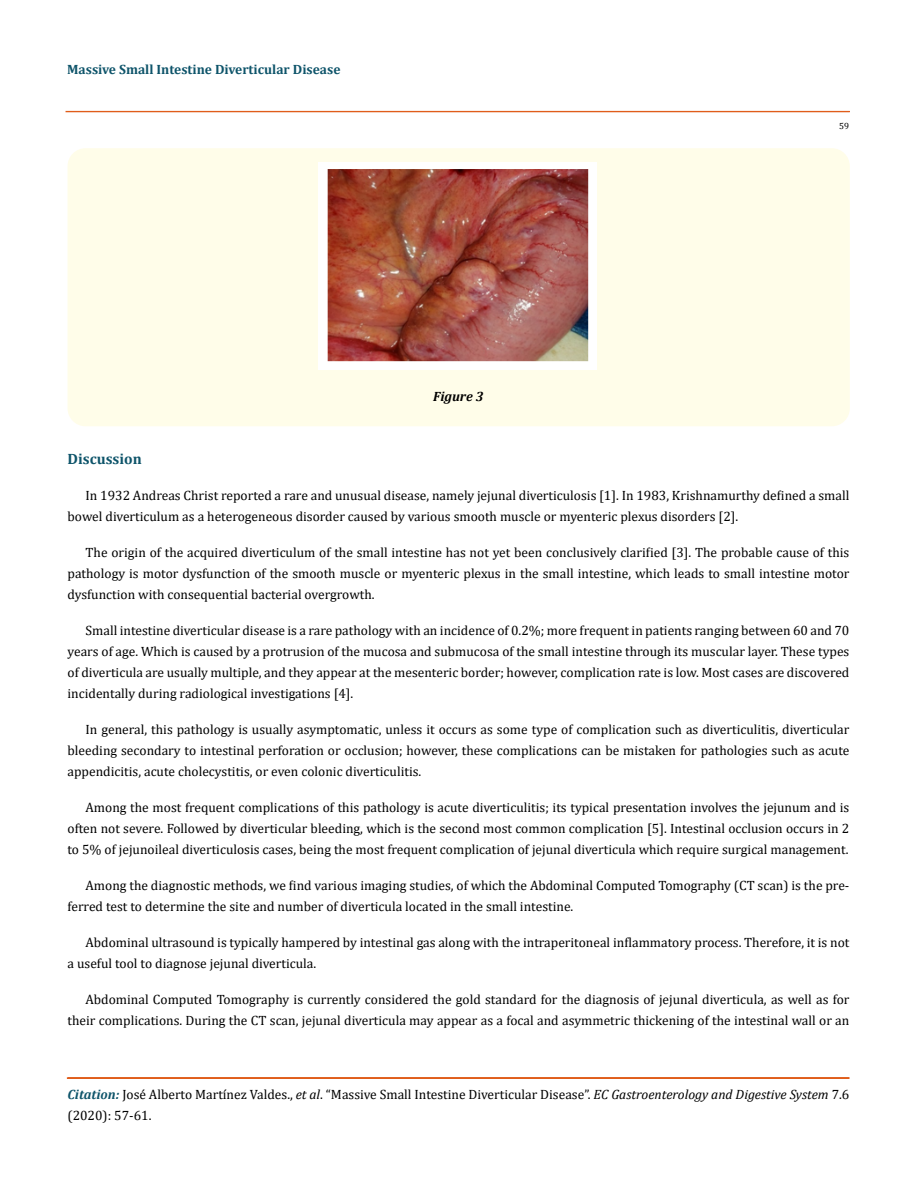
<style>
.page{position:relative;width:917px;height:1188px;background:#fff}
.page>*{position:absolute;margin:0;border:0;box-sizing:border-box;transform-origin:0 0}
.t1{font:700 15px "Cambria";color:#0e546a}
.t2{font:13.5px/21px "Cambria";color:#000}
.t3{font:700 13.5px "Cambria";color:#0e546a}
.t4{font:italic 700 13.5px "Cambria";color:#000}
.t5{font:9px "Cambria";color:#000}
.s1{font-weight:700;font-style:italic;color:#0e546a}
.s2{font-style:italic}
</style>
<div class="page">
<div style="left:66px;top:111px;width:783px;height:1px;border:1px solid #e05d1a"></div>
<div style="left:67px;top:1078px;width:782px;height:1px;border:1px solid #e05d1a"></div>
<div style="left:68px;top:148px;width:781px;height:278px;background:#fffde9;border-radius:18px"></div>
<img style="left:318px;top:163px;width:279px;height:207px">
<p class="t3" style="left:67px;top:60px;width:275px">Massive Small Intestine Diverticular Disease</p>
<p class="t4" style="left:433px;top:387px;width:52px">Figure 3</p>
<p class="t5" style="left:839px;top:120px;width:11px">59</p>
<p class="t1" style="left:68px;top:448px;width:76px">Discussion</p>
<p class="t2" style="left:68px;top:484px;width:783px;text-indent:18px">In 1932 Andreas Christ reported a rare and unusual disease, namely jejunal diverticulosis [1]. In 1983, Krishnamurthy defined a small bowel diverticulum as a heterogeneous disorder caused by various smooth muscle or myenteric plexus disorders [2].</p>
<p class="t2" style="left:68px;top:541px;width:783px;text-align:justify;text-indent:18px">The origin of the acquired diverticulum of the small intestine has not yet been conclusively clarified [3]. The probable cause of this pathology is motor dysfunction of the smooth muscle or myenteric plexus in the small intestine, which leads to small intestine motor dysfunction with consequential bacterial overgrowth.</p>
<p class="t2" style="left:68px;top:619px;width:783px;text-align:justify;text-indent:18px">Small intestine diverticular disease is a rare pathology with an incidence of 0.2%; more frequent in patients ranging between 60 and 70 years of age. Which is caused by a protrusion of the mucosa and submucosa of the small intestine through its muscular layer. These types of diverticula are usually multiple, and they appear at the mesenteric border; however, complication rate is low. Most cases are discovered incidentally during radiological investigations [4].</p>
<p class="t2" style="left:68px;top:719px;width:783px;text-align:justify;text-indent:18px">In general, this pathology is usually asymptomatic, unless it occurs as some type of complication such as diverticulitis, diverticular bleeding secondary to intestinal perforation or occlusion; however, these complications can be mistaken for pathologies such as acute appendicitis, acute cholecystitis, or even colonic diverticulitis.</p>
<p class="t2" style="left:68px;top:797px;width:783px;text-align:justify;text-indent:18px">Among the most frequent complications of this pathology is acute diverticulitis; its typical presentation involves the jejunum and is often not severe. Followed by diverticular bleeding, which is the second most common complication [5]. Intestinal occlusion occurs in 2 to 5% of jejunoileal diverticulosis cases, being the most frequent complication of jejunal diverticula which require surgical management.</p>
<p class="t2" style="left:68px;top:875px;width:783px;text-indent:18px">Among the diagnostic methods, we find various imaging studies, of which the Abdominal Computed Tomography (CT scan) is the pre&shy;ferred test to determine the site and number of diverticula located in the small intestine.</p>
<p class="t2" style="left:68px;top:932px;width:783px;text-indent:18px">Abdominal ultrasound is typically hampered by intestinal gas along with the intraperitoneal inflammatory process. Therefore, it is not a useful tool to diagnose jejunal diverticula.</p>
<p class="t2" style="left:68px;top:989px;width:783px;text-align:right">Abdominal Computed Tomography is currently considered the gold standard for the diagnosis of jejunal diverticula, as well as for their complications. During the CT scan, jejunal diverticula may appear as a focal and asymmetric thickening of the intestinal wall or an</p>
<p class="t2" style="left:67px;top:1084px;width:783px"><span class="s1">Citation:</span> José Alberto Martínez Valdes., <span class="s2">et al</span>. “Massive Small Intestine Diverticular Disease”. <span class="s2">EC Gastroenterology and Digestive System</span> 7.6 (2020): 57-61.</p>
</div>
